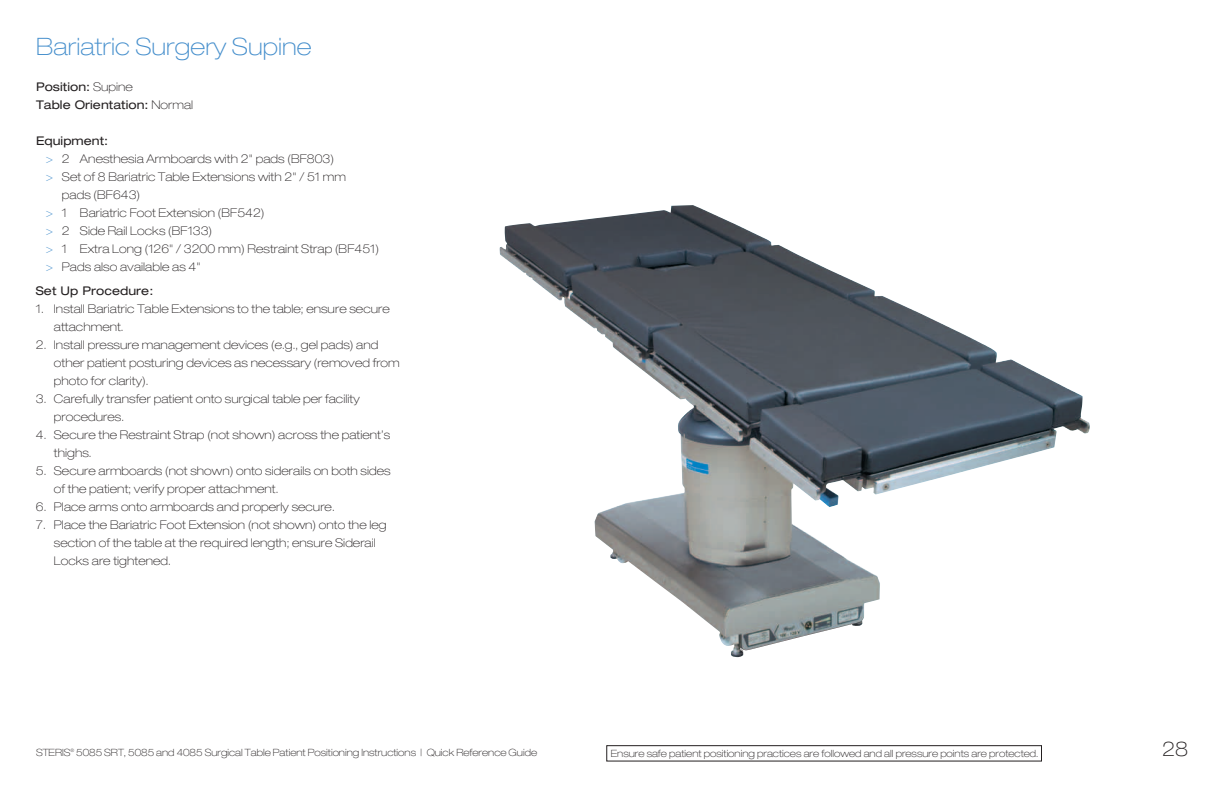
<style>
.page{position:relative;width:1224px;height:792px;background:#fff}
.page>*{position:absolute;margin:0;border:0;box-sizing:border-box;transform-origin:0 0}
.t1{font:100 expanded 24px "Helvetica Neue";letter-spacing:.005em;color:#468fcc}
.t2{font:100 expanded 20px "Helvetica Neue";color:#231f20}
.t3{font:100 expanded 12px/18px "Helvetica Neue";letter-spacing:.005em;color:#231f20}
.t4{font:expanded 12px/18px "Helvetica Neue";letter-spacing:.005em;color:#231f20}
.t5{font:100 expanded 10px "Helvetica Neue";color:#231f20}
.t6{font:100 expanded 4.7px "Helvetica Neue";color:#231f20}
.s1{font-weight:100}
.s2{color:#468fcc}
</style>
<div class="page">
<div style="left:606px;top:745px;width:436px;height:16px;border:1px solid #231f20"></div>
<img style="left:500px;top:205px;width:590px;height:452px">
<h1 class="t1" style="left:36px;top:32px;width:277px">Bariatric Surgery Supine</h1>
<p class="t4" style="left:36px;top:78px;width:159px">Position: <span class="s1">Supine<br></span>Table Orientation: <span class="s1">Normal</span></p>
<p class="t4" style="left:36px;top:132px;width:74px">Equipment:</p>
<p class="t3" style="left:46px;top:150px;width:289px"><span class="s2">&gt;</span> 2 Anesthesia Armboards with 2" pads (BF803)</p>
<p class="t3" style="left:46px;top:168px;width:302px"><span class="s2">&gt;</span> Set of 8 Bariatric Table Extensions with 2" / 51 mm</p>
<p class="t3" style="left:62px;top:186px;width:80px">pads (BF643)</p>
<p class="t3" style="left:46px;top:204px;width:220px"><span class="s2">&gt;</span> 1 Bariatric Foot Extension (BF542)</p>
<p class="t3" style="left:46px;top:222px;width:168px"><span class="s2">&gt;</span> 2 Side Rail Locks (BF133)</p>
<p class="t3" style="left:46px;top:240px;width:334px"><span class="s2">&gt;</span> 1 Extra Long (126" / 3200 mm) Restraint Strap (BF451)</p>
<p class="t3" style="left:46px;top:258px;width:156px"><span class="s2">&gt;</span> Pads also available as 4"</p>
<p class="t4" style="left:36px;top:282px;width:119px">Set Up Procedure:</p>
<p class="t3" style="left:54px;top:300px;width:337px;text-indent:-18px">1. Install Bariatric Table Extensions to the table; ensure secure attachment.</p>
<p class="t3" style="left:54px;top:336px;width:347px;text-indent:-18px">2. Install pressure management devices (e.g., gel pads) and other patient posturing devices as necessary (removed from photo for clarity).</p>
<p class="t3" style="left:54px;top:390px;width:307px;text-indent:-18px">3. Carefully transfer patient onto surgical table per facility procedures.</p>
<p class="t3" style="left:54px;top:426px;width:338px;text-indent:-18px">4. Secure the Restraint Strap (not shown) across the patient’s thighs.</p>
<p class="t3" style="left:54px;top:462px;width:338px;text-indent:-18px">5. Secure armboards (not shown) onto siderails on both sides of the patient; verify proper attachment.</p>
<p class="t3" style="left:36px;top:498px;width:300px">6. Place arms onto armboards and properly secure.</p>
<p class="t3" style="left:54px;top:516px;width:334px;text-indent:-18px">7. Place the Bariatric Foot Extension (not shown) onto the leg section of the table at the required length; ensure Siderail<br>Locks are tightened.</p>
<p class="t5" style="left:36px;top:747px;width:36px">STERIS</p>
<p class="t6" style="left:70px;top:747px;width:5px">®</p>
<p class="t5" style="left:76px;top:747px;width:462px">5085 SRT, 5085 and 4085 Surgical Table Patient Positioning Instructions | Quick Reference Guide</p>
<p class="t5" style="left:611px;top:747px;width:429px">Ensure safe patient positioning practices are followed and all pressure points are protected.</p>
<h2 class="t2" style="left:1162px;top:737px;width:27px">28</h2>
</div>
